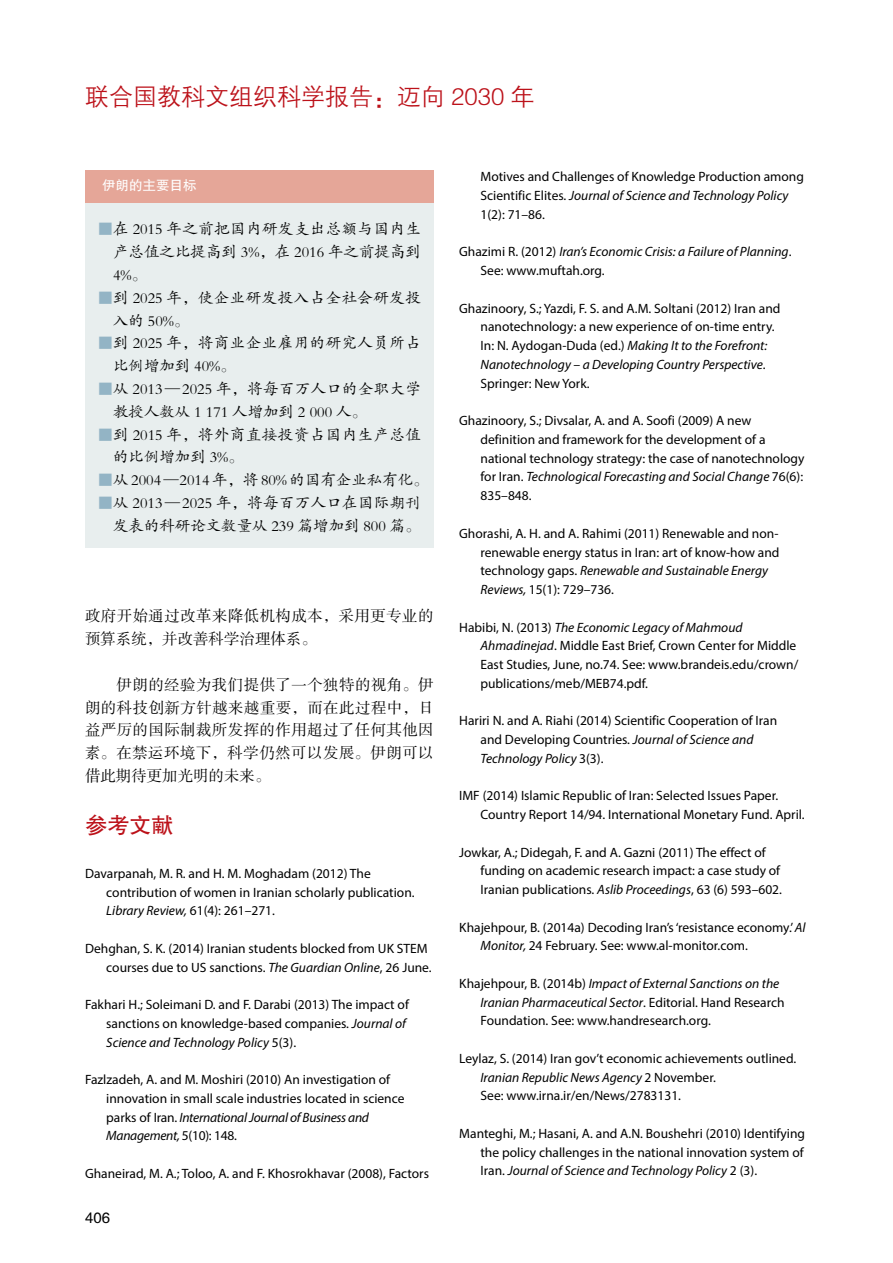
<style>
.page{position:relative;width:893px;height:1263px;background:#fff}
.page>*{position:absolute;margin:0;border:0;box-sizing:border-box;transform-origin:0 0}
.t1{font:24px "FZZDXK GBK1 0";color:#bc121a}
.t2{font:22.5px "FZHTK GBK1 0";color:#bc121a}
.t3{font:15.45px/22.8px "FZKTK GBK1 0";letter-spacing:.005em;color:#000;text-align:justify}
.t4{font:15.45px/23px "FZSSK GBK1 0";letter-spacing:.025em;color:#000}
.t5{font:15.45px/22.8px "FZKTK GBK1 0";letter-spacing:.035em;color:#000}
.t6{font:15px "FZHTK GBK1 0";color:#000}
.t7{font:13.5px/18.8px "Myriad Pro";color:#000}
.t8{font:italic 13.5px/18.8px "Myriad Pro";color:#000}
.t9{font:13.5px "FZHTK GBK1 0";color:#fff}
.s1{color:#93b4c5}
.s2{font-style:italic}
.s3{font-style:normal}
</style>
<div class="page">
<div style="left:85px;top:171px;width:349px;height:377px;background:#e8eeee"></div>
<div style="left:85px;top:170px;width:349px;height:33px;background:#e5a698"></div>
<h1 class="t1" style="left:85px;top:84px;width:451px">联合国教科文组织科学报告：迈向 2030 年</h1>
<p class="t9" style="left:102px;top:178px;width:96px">伊朗的主要目标</p>
<p class="t3" style="left:113px;top:218px;width:309px;text-indent:-15px"><span class="s1">■</span>在 2015 年之前把国内研发支出总额与国内生产总值之比提高到 3%，在 2016 年之前提高到4%。</p>
<p class="t5" style="left:113px;top:286px;width:309px;text-indent:-15px"><span class="s1">■</span>到 2025 年，使企业研发投入占全社会研发投入的 50%。</p>
<p class="t5" style="left:113px;top:332px;width:309px;text-indent:-15px"><span class="s1">■</span>到 2025 年，将商业企业雇用的研究人员所占比例增加到 40%。</p>
<p class="t3" style="left:113px;top:378px;width:309px;text-indent:-15px"><span class="s1">■</span>从 2013—2025 年，将每百万人口的全职大学教授人数从 1 171 人增加到 2 000 人。</p>
<p class="t5" style="left:113px;top:423px;width:309px;text-indent:-15px"><span class="s1">■</span>到 2015 年，将外商直接投资占国内生产总值的比例增加到 3%。</p>
<p class="t3" style="left:98px;top:469px;width:332px"><span class="s1">■</span>从 2004—2014 年，将 80% 的国有企业私有化。</p>
<p class="t3" style="left:98px;top:492px;width:325px;text-align:right"><span class="s1">■</span>从 2013—2025 年，将每百万人口在国际期刊发表的科研论文数量从 239 篇增加到 800 篇。</p>
<p class="t4" style="left:85px;top:605px;width:350px">政府开始通过改革来降低机构成本，采用更专业的预算系统，并改善科学治理体系。</p>
<p class="t4" style="left:85px;top:674px;width:350px;text-align:justify;text-indent:31px">伊朗的经验为我们提供了一个独特的视角。伊朗的科技创新方针越来越重要，而在此过程中，日益严厉的国际制裁所发挥的作用超过了任何其他因素。在禁运环境下，科学仍然可以发展。伊朗可以借此期待更加光明的未来。</p>
<h2 class="t2" style="left:85px;top:813px;width:90px">参考文献</h2>
<p class="t7" style="left:106px;top:864px;width:310px;text-indent:-21px">Davarpanah, M. R. and H. M. Moghadam (2012) The contribution of women in Iranian scholarly publication.<br><span class="s2">Library Review,</span> 61(4): 261–271.</p>
<p class="t7" style="left:85px;top:939px;width:348px;text-align:right">Dehghan, S. K. (2014) Iranian students blocked from UK STEM courses due to US sanctions. <span class="s2">The Guardian Online</span>, 26 June.</p>
<p class="t7" style="left:106px;top:995px;width:304px;text-indent:-21px">Fakhari H.; Soleimani D. and F. Darabi (2013) The impact of sanctions on knowledge-based companies. <span class="s2">Journal of<br>Science and Technology Policy</span> 5(3).</p>
<p class="t7" style="left:106px;top:1070px;width:300px;text-indent:-21px">Fazlzadeh, A. and M. Moshiri (2010) An investigation of innovation in small scale industries located in science parks of Iran. <span class="s2">International Journal of Business and Management,</span> 5(10): 148.</p>
<p class="t7" style="left:85px;top:1164px;width:345px">Ghaneirad, M. A.; Toloo, A. and F. Khosrokhavar (2008), Factors</p>
<p class="t6" style="left:85px;top:1209px;width:26px">406</p>
<p class="t7" style="left:480px;top:167px;width:325px">Motives and Challenges of Knowledge Production among<br>Scientific Elites. <span class="s2">Journal of Science and Technology Policy<br></span>1(2): 71–86.</p>
<p class="t8" style="left:480px;top:242px;width:312px;text-indent:-21px"><span class="s3">Ghazimi R. (2012)</span> Iran’s Economic Crisis: a Failure of Planning<span class="s3">.<br>See: www.muftah.org.</span></p>
<p class="t7" style="left:480px;top:299px;width:301px;text-indent:-21px">Ghazinoory, S.; Yazdi, F. S. and A.M. Soltani (2012) Iran and nanotechnology: a new experience of on-time entry.<br>In: N. Aydogan-Duda (ed.) <span class="s2">Making It to the Forefront:<br>Nanotechnology – a Developing Country Perspective</span>.<br>Springer: New York.</p>
<p class="t7" style="left:480px;top:411px;width:325px;text-indent:-21px">Ghazinoory, S.; Divsalar, A. and A. Soofi (2009) A new definition and framework for the development of a national technology strategy: the case of nanotechnology for Iran. <span class="s2">Technological Forecasting and Social Change</span> 76(6):<br>835–848.</p>
<p class="t7" style="left:480px;top:524px;width:300px;text-indent:-21px">Ghorashi, A. H. and A. Rahimi (2011) Renewable and non&shy;renewable energy status in Iran: art of know-how and technology gaps. <span class="s2">Renewable and Sustainable Energy Reviews,</span> 15(1): 729–736.</p>
<p class="t7" style="left:480px;top:617px;width:319px;text-indent:-21px">Habibi, N. (2013) <span class="s2">The Economic Legacy of Mahmoud Ahmadinejad</span>. Middle East Brief, Crown Center for Middle East Studies, June, no.74. See: www.brandeis.edu/crown/ publications/meb/MEB74.pdf.</p>
<p class="t7" style="left:480px;top:711px;width:298px;text-indent:-21px">Hariri N. and A. Riahi (2014) Scientific Cooperation of Iran and Developing Countries. <span class="s2">Journal of Science and<br>Technology Policy</span> 3(3).</p>
<p class="t7" style="left:480px;top:786px;width:326px;text-indent:-21px">IMF (2014) Islamic Republic of Iran: Selected Issues Paper.<br>Country Report 14/94. International Monetary Fund. April.</p>
<p class="t7" style="left:480px;top:842px;width:303px;text-indent:-21px">Jowkar, A.; Didegah, F. and A. Gazni (2011) The effect of funding on academic research impact: a case study of<br>Iranian publications. <span class="s2">Aslib Proceedings</span>, 63 (6) 593–602.</p>
<p class="t7" style="left:480px;top:917px;width:327px;text-indent:-21px">Khajehpour, B. (2014a) Decoding Iran’s ‘resistance economy.’ <span class="s2">Al<br>Monitor,</span> 24 February. See: www.al-monitor.com.</p>
<p class="t7" style="left:480px;top:974px;width:306px;text-indent:-21px">Khajehpour, B. (2014b) <span class="s2">Impact of External Sanctions on the<br>Iranian Pharmaceutical Sector</span>. Editorial. Hand Research<br>Foundation. See: www.handresearch.org.</p>
<p class="t7" style="left:480px;top:1049px;width:317px;text-indent:-21px">Leylaz, S. (2014) Iran gov’t economic achievements outlined.<br><span class="s2">Iranian Republic News Agency</span> 2 November.<br>See: www.irna.ir/en/News/2783131.</p>
<p class="t7" style="left:480px;top:1124px;width:326px;text-align:justify;text-indent:-21px">Manteghi, M.; Hasani, A. and A.N. Boushehri (2010) Identifying the policy challenges in the national innovation system of Iran. <span class="s2">Journal of Science and Technology Policy</span> 2 (3).</p>
</div>
